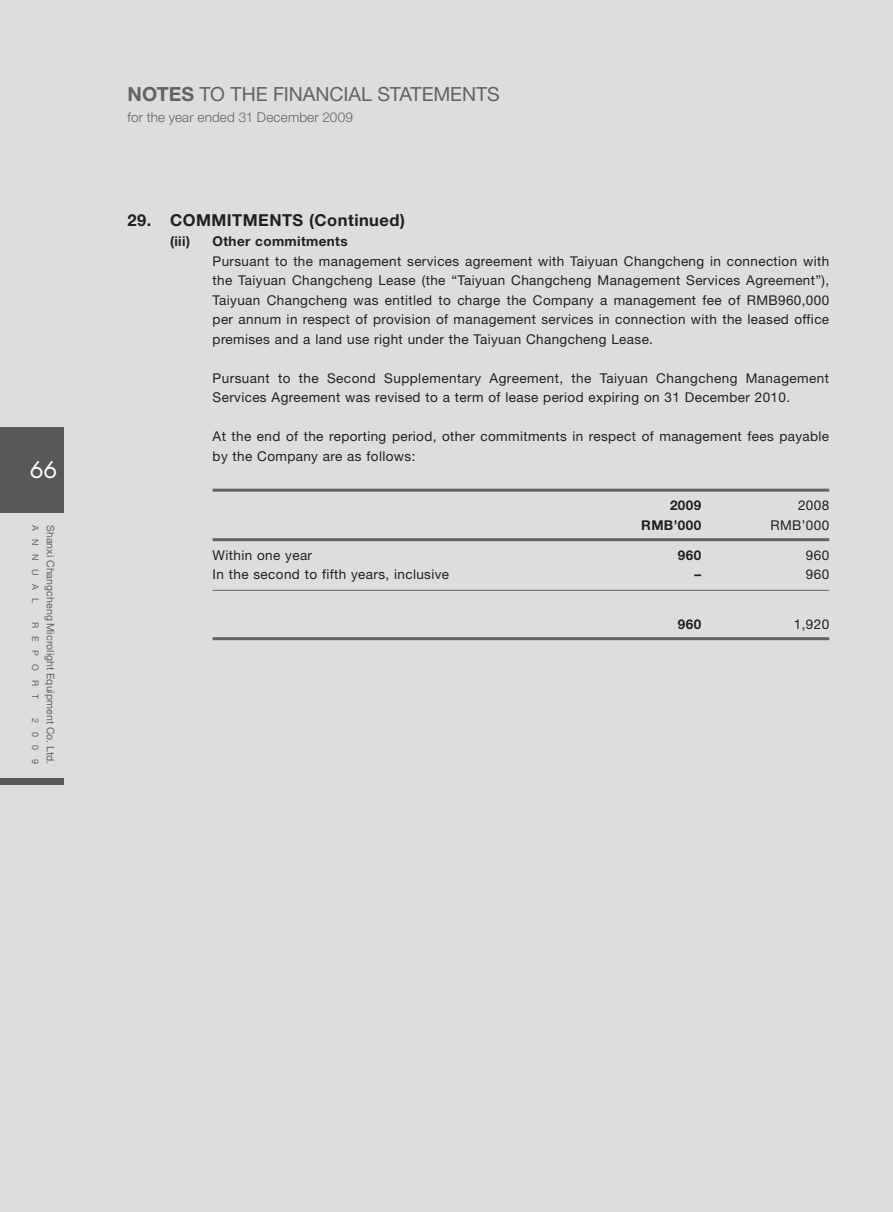
<style>
.page{position:relative;width:893px;height:1212px;background:#dcdddf}
.page>*{position:absolute;margin:0;border:0;box-sizing:border-box;transform-origin:0 0}
.t1{font:22.5px "Futura Std";color:#fff}
.t2{font:19.5px "Helvetica Neue LT Std";letter-spacing:-.005em;color:#636366}
.t3{font:700 16.5px "Helvetica Neue LT Std";letter-spacing:.03em;color:#231f20}
.t4{font:13.5px/19.5px "Helvetica Neue LT Std";letter-spacing:.03em;color:#231f20}
.t5{font:700 13.5px "Helvetica Neue LT Std";letter-spacing:.03em;color:#231f20}
.t6{font:300 13.5px "Helvetica Neue LT Std";letter-spacing:.01em;color:#636366}
.t7{font:10.5px "Helvetica Neue LT Std";letter-spacing:.005em;color:#636366}
.t8{font:9px "Helvetica Neue LT Std";letter-spacing:.935em;color:#636366}
.s1{font-weight:700}
</style>
<div class="page">
<div style="left:0;top:427px;width:64px;height:85px;background:#57585a"></div>
<div style="left:0;top:778px;width:64px;height:7px;background:#57585a"></div>
<hr style="left:213px;top:489px;width:616px;height:3px;background:#636366">
<hr style="left:213px;top:538px;width:616px;height:3px;background:#636366">
<hr style="left:213px;top:590px;width:616px;height:1px;background:#636366">
<hr style="left:213px;top:637px;width:616px;height:3px;background:#636366">
<h1 class="t1" style="left:30px;top:456px;width:29px">66</h1>
<p class="t8" style="left:39px;top:525px;width:80px;rotate:90deg">ANNUAL</p>
<p class="t8" style="left:39px;top:622px;width:79px;rotate:90deg">REPORT</p>
<p class="t8" style="left:39px;top:718px;width:47px;rotate:90deg">2009</p>
<p class="t7" style="left:54px;top:525px;width:241px;rotate:90deg">Shanxi Changcheng Microlight Equipment Co. Ltd.</p>
<h2 class="t2" style="left:128px;top:87px;width:374px"><span class="s1">NOTES</span> TO THE FINANCIAL STATEMENTS</h2>
<p class="t6" style="left:128px;top:112px;width:227px">for the year ended 31 December 2009</p>
<p class="t3" style="left:128px;top:214px;width:279px">29. COMMITMENTS (Continued)</p>
<p class="t5" style="left:170px;top:236px;width:21px">(iii)</p>
<p class="t5" style="left:213px;top:236px;width:137px">Other commitments</p>
<p class="t4" style="left:213px;top:253px;width:618px;text-align:justify">Pursuant to the management services agreement with Taiyuan Changcheng in connection with the Taiyuan Changcheng Lease (the “Taiyuan Changcheng Management Services Agreement”), Taiyuan Changcheng was entitled to charge the Company a management fee of RMB960,000 per annum in respect of provision of management services in connection with the leased office premises and a land use right under the Taiyuan Changcheng Lease.</p>
<p class="t4" style="left:213px;top:370px;width:618px">Pursuant to the Second Supplementary Agreement, the Taiyuan Changcheng Management<br>Services Agreement was revised to a term of lease period expiring on 31 December 2010.</p>
<p class="t4" style="left:213px;top:428px;width:618px">At the end of the reporting period, other commitments in respect of management fees payable by the Company are as follows:</p>
<p class="t5" style="left:670px;top:500px;width:33px">2009</p>
<p class="t4" style="left:798px;top:497px;width:33px">2008</p>
<p class="t5" style="left:641px;top:520px;width:62px">RMB’000</p>
<p class="t4" style="left:770px;top:517px;width:60px">RMB’000</p>
<p class="t4" style="left:213px;top:547px;width:101px">Within one year</p>
<p class="t5" style="left:678px;top:550px;width:25px">960</p>
<p class="t4" style="left:806px;top:547px;width:25px">960</p>
<p class="t4" style="left:213px;top:566px;width:238px">In the second to fifth years, inclusive</p>
<p class="t5" style="left:694px;top:569px;width:8px">–</p>
<p class="t4" style="left:806px;top:566px;width:25px">960</p>
<p class="t5" style="left:678px;top:619px;width:25px">960</p>
<p class="t4" style="left:794px;top:616px;width:37px">1,920</p>
</div>
